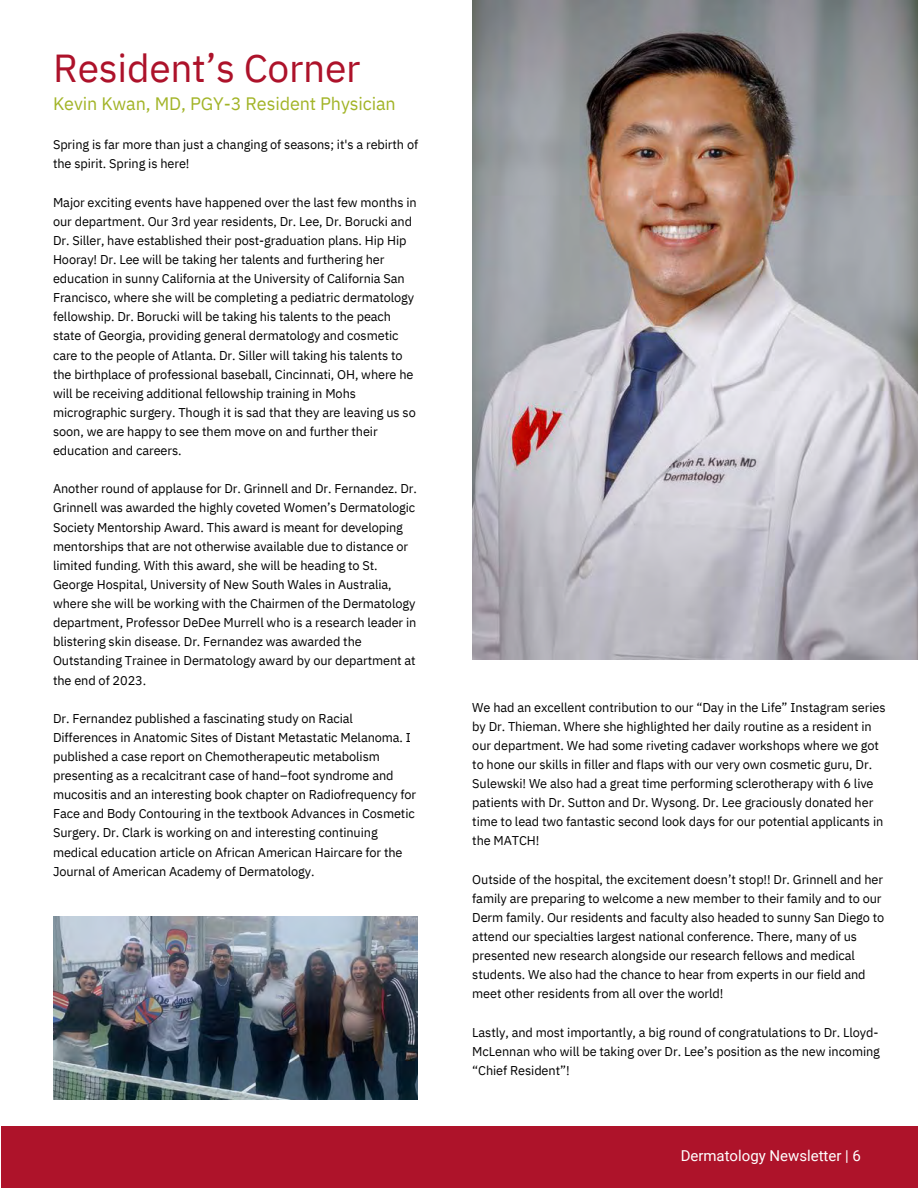
<style>
.page{position:relative;width:918px;height:1188px;background:#fff}
.page>*{position:absolute;margin:0;border:0;box-sizing:border-box;transform-origin:0 0}
.t1{font:39px "IBM Plex Sans";letter-spacing:-.005em;color:#ad122a}
.t2{font:18px "IBM Plex Sans";letter-spacing:-.005em;color:#a2b427}
.t3{font:15px "Roboto";color:#fff}
.t4{font:12.75px/19px "IBM Plex Sans";letter-spacing:-.005em;color:#000}
</style>
<div class="page">
<div style="left:0;top:1127px;width:918px;height:61px;background:#ae132a"></div>
<hr style="left:0;top:1127px;width:1px;height:61px;background:#fff">
<img style="left:472px;top:0;width:446px;height:659px">
<img style="left:53px;top:916px;width:365px;height:184px">
<p class="t1" style="left:53px;top:42px;width:309px">Resident’s Corner</p>
<p class="t2" style="left:53px;top:92px;width:344px">Kevin Kwan, MD, PGY-3 Resident Physician</p>
<p class="t4" style="left:53px;top:135px;width:367px">Spring is far more than just a changing of seasons; it's a rebirth of the spirit. Spring is here!</p>
<p class="t4" style="left:53px;top:192px;width:365px">Major exciting events have happened over the last few months in our department. Our 3rd year residents, Dr. Lee, Dr. Borucki and Dr. Siller, have established their post-graduation plans. Hip Hip Hooray! Dr. Lee will be taking her talents and furthering her education in sunny California at the University of California San Francisco, where she will be completing a pediatric dermatology fellowship. Dr. Borucki will be taking his talents to the peach state of Georgia, providing general dermatology and cosmetic care to the people of Atlanta. Dr. Siller will taking his talents to the birthplace of professional baseball, Cincinnati, OH, where he will be receiving additional fellowship training in Mohs micrographic surgery. Though it is sad that they are leaving us so soon, we are happy to see them move on and further their education and careers.</p>
<p class="t4" style="left:53px;top:479px;width:365px">Another round of applause for Dr. Grinnell and Dr. Fernandez. Dr.<br>Grinnell was awarded the highly coveted Women’s Dermatologic Society Mentorship Award. This award is meant for developing mentorships that are not otherwise available due to distance or limited funding. With this award, she will be heading to St.<br>George Hospital, University of New South Wales in Australia, where she will be working with the Chairmen of the Dermatology department, Professor DeDee Murrell who is a research leader in blistering skin disease. Dr. Fernandez was awarded the Outstanding Trainee in Dermatology award by our department at the end of 2023.</p>
<p class="t4" style="left:53px;top:708px;width:365px">Dr. Fernandez published a fascinating study on Racial Differences in Anatomic Sites of Distant Metastatic Melanoma. I published a case report on Chemotherapeutic metabolism presenting as a recalcitrant case of hand–foot syndrome and mucositis and an interesting book chapter on Radiofrequency for Face and Body Contouring in the textbook Advances in Cosmetic Surgery. Dr. Clark is working on and interesting continuing medical education article on African American Haircare for the Journal of American Academy of Dermatology.</p>
<p class="t4" style="left:472px;top:697px;width:415px">We had an excellent contribution to our “Day in the Life” Instagram series by Dr. Thieman. Where she highlighted her daily routine as a resident in our department. We had some riveting cadaver workshops where we got to hone our skills in filler and flaps with our very own cosmetic guru, Dr.<br>Sulewski! We also had a great time performing sclerotherapy with 6 live patients with Dr. Sutton and Dr. Wysong. Dr. Lee graciously donated her time to lead two fantastic second look days for our potential applicants in the MATCH!</p>
<p class="t4" style="left:472px;top:869px;width:414px">Outside of the hospital, the excitement doesn’t stop!! Dr. Grinnell and her family are preparing to welcome a new member to their family and to our Derm family. Our residents and faculty also headed to sunny San Diego to attend our specialties largest national conference. There, many of us presented new research alongside our research fellows and medical students. We also had the chance to hear from experts in our field and meet other residents from all over the world!</p>
<p class="t4" style="left:472px;top:1022px;width:409px">Lastly, and most importantly, a big round of congratulations to Dr. Lloyd-<br>McLennan who will be taking over Dr. Lee’s position as the new incoming “Chief Resident”!</p>
<h1 class="t3" style="left:681px;top:1147px;width:182px">Dermatology Newsletter | 6</h1>
</div>
